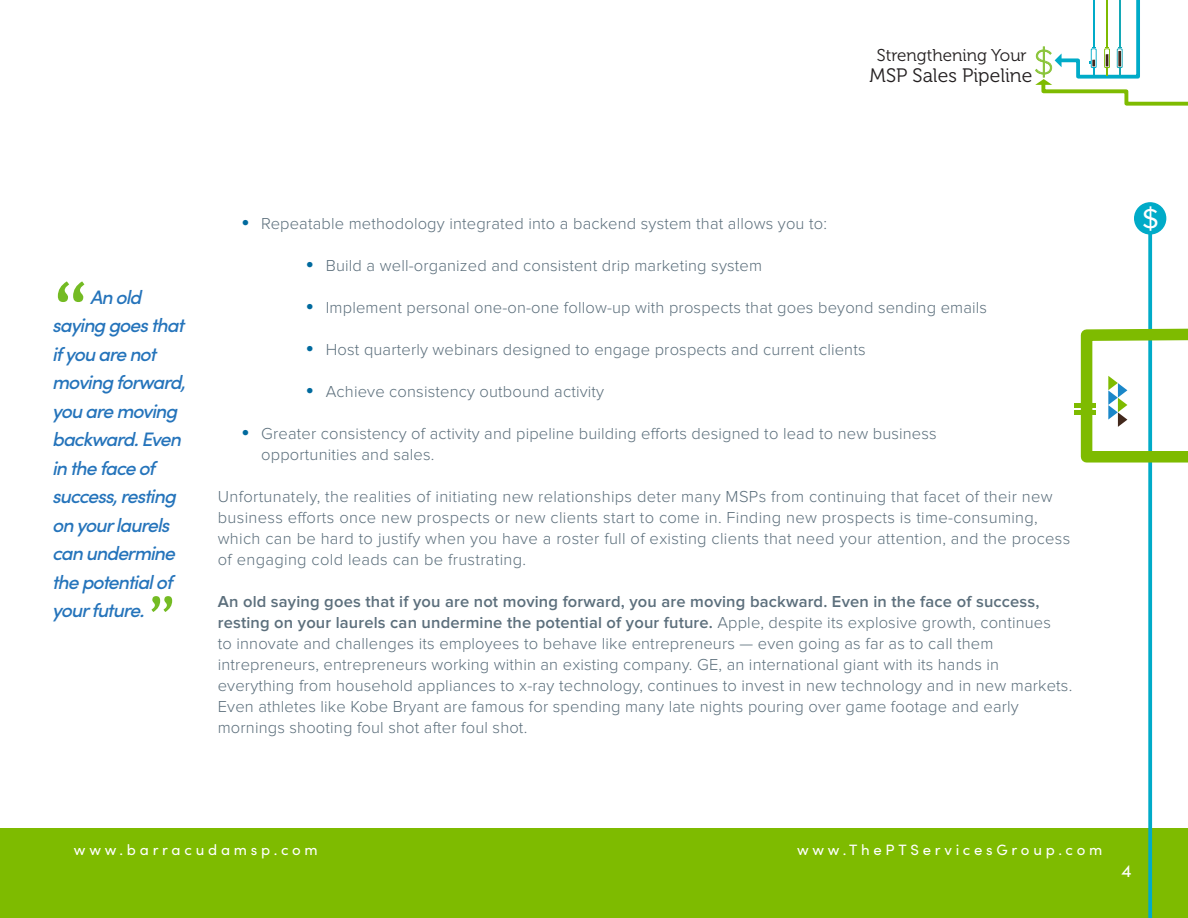
<style>
.page{position:relative;width:1188px;height:918px;background:#fff}
.page>*{position:absolute;margin:0;border:0;box-sizing:border-box;transform-origin:0 0}
.t1{font:69.45px "Trebuchet MS";color:#74bb23}
.t2{font:53.55px "Trebuchet MS";color:#74bb23}
.t3{font:100 34.65px "Proxima Nova";color:#7ebb00}
.t4{font:28.2px "Proxima Nova";color:#fff}
.t5{font:italic 500 19.5px/28.5px "Sofia Pro";letter-spacing:-.05em;color:#2574bb}
.t6{font:19.35px "Museo 300";color:#231f20}
.t7{font:18px "Sofia Pro";color:#fff}
.t8{font:17.1px "Museo 300";color:#231f20}
.t9{font:300 16.5px/21px "Proxima Nova";letter-spacing:.01em;color:#5c6f7c}
.t10{font:15px "Sofia Pro";letter-spacing:.25em;color:#fff}
.s1{font-family:"Trade Gothic LT Std Bd 2";font-weight:400;font-size:15px;color:#006a9e}
.s2{font-weight:600}
</style>
<div class="page">
<div style="left:0;top:828px;width:1188px;height:90px;background:#7ebb00"></div>
<svg style="left:1035px;top:0;width:153px;height:106px"></svg>
<svg style="left:1148px;top:235px;width:4px;height:683px;background:#11b0c8"></svg>
<div style="left:1135px;top:203px;width:31px;height:31px;background:#00abc8;border-radius:50%"></div>
<div style="left:1134px;top:202px;width:32px;height:33px;border:2px solid #00abc8;border-radius:50%"></div>
<svg style="left:1075px;top:323px;width:113px;height:145px"></svg>
<h3 class="t3" style="left:1034px;top:43px;width:21px">$</h3>
<p class="t8" style="left:877px;top:45px;width:151px">Strengthening Your</p>
<p class="t6" style="left:870px;top:65px;width:164px">MSP Sales Pipeline</p>
<h1 class="t1" style="left:52px;top:264px;width:38px">“</h1>
<p class="t5" style="left:52px;top:281px;width:135px;text-indent:38px">An old saying goes that if you are not moving forward, you are moving backward. Even in the face of success, resting on your laurels can undermine the potential of your future.</p>
<h2 class="t2" style="left:147px;top:583px;width:30px">”</h2>
<p class="t9" style="left:242px;top:213px;width:587px"><span class="s1">•</span> Repeatable methodology integrated into a backend system that allows you to:</p>
<p class="t9" style="left:306px;top:255px;width:457px"><span class="s1">•</span> Build a well-organized and consistent drip marketing system</p>
<p class="t9" style="left:306px;top:297px;width:682px"><span class="s1">•</span> Implement personal one-on-one follow-up with prospects that goes beyond sending emails</p>
<p class="t9" style="left:306px;top:339px;width:561px"><span class="s1">•</span> Host quarterly webinars designed to engage prospects and current clients</p>
<p class="t9" style="left:306px;top:381px;width:299px"><span class="s1">•</span> Achieve consistency outbound activity</p>
<p class="t9" style="left:261px;top:423px;width:677px;text-indent:-20px"><span class="s1">•</span> Greater consistency of activity and pipeline building efforts designed to lead to new business opportunities and sales.</p>
<p class="t9" style="left:218px;top:486px;width:854px">Unfortunately, the realities of initiating new relationships deter many MSPs from continuing that facet of their new business efforts once new prospects or new clients start to come in. Finding new prospects is time-consuming, which can be hard to justify when you have a roster full of existing clients that need your attention, and the process of engaging cold leads can be frustrating.</p>
<p class="t9" style="left:218px;top:591px;width:856px"><span class="s2">An old saying goes that if you are not moving forward, you are moving backward. Even in the face of success, resting on your laurels can undermine the potential of your future.</span> Apple, despite its explosive growth, continues<br>to innovate and challenges its employees to behave like entrepreneurs — even going as far as to call them intrepreneurs, entrepreneurs working within an existing company. GE, an international giant with its hands in everything from household appliances to x-ray technology, continues to invest in new technology and in new markets.<br>Even athletes like Kobe Bryant are famous for spending many late nights pouring over game footage and early mornings shooting foul shot after foul shot.</p>
<h3 class="t4" style="left:1142px;top:203px;width:18px">$</h3>
<p class="t10" style="left:74px;top:839px;width:245px">www.barracudamsp.com</p>
<p class="t10" style="left:797px;top:839px;width:307px">www.ThePTServicesGroup.com</p>
<p class="t7" style="left:1121px;top:858px;width:12px">4</p>
</div>
